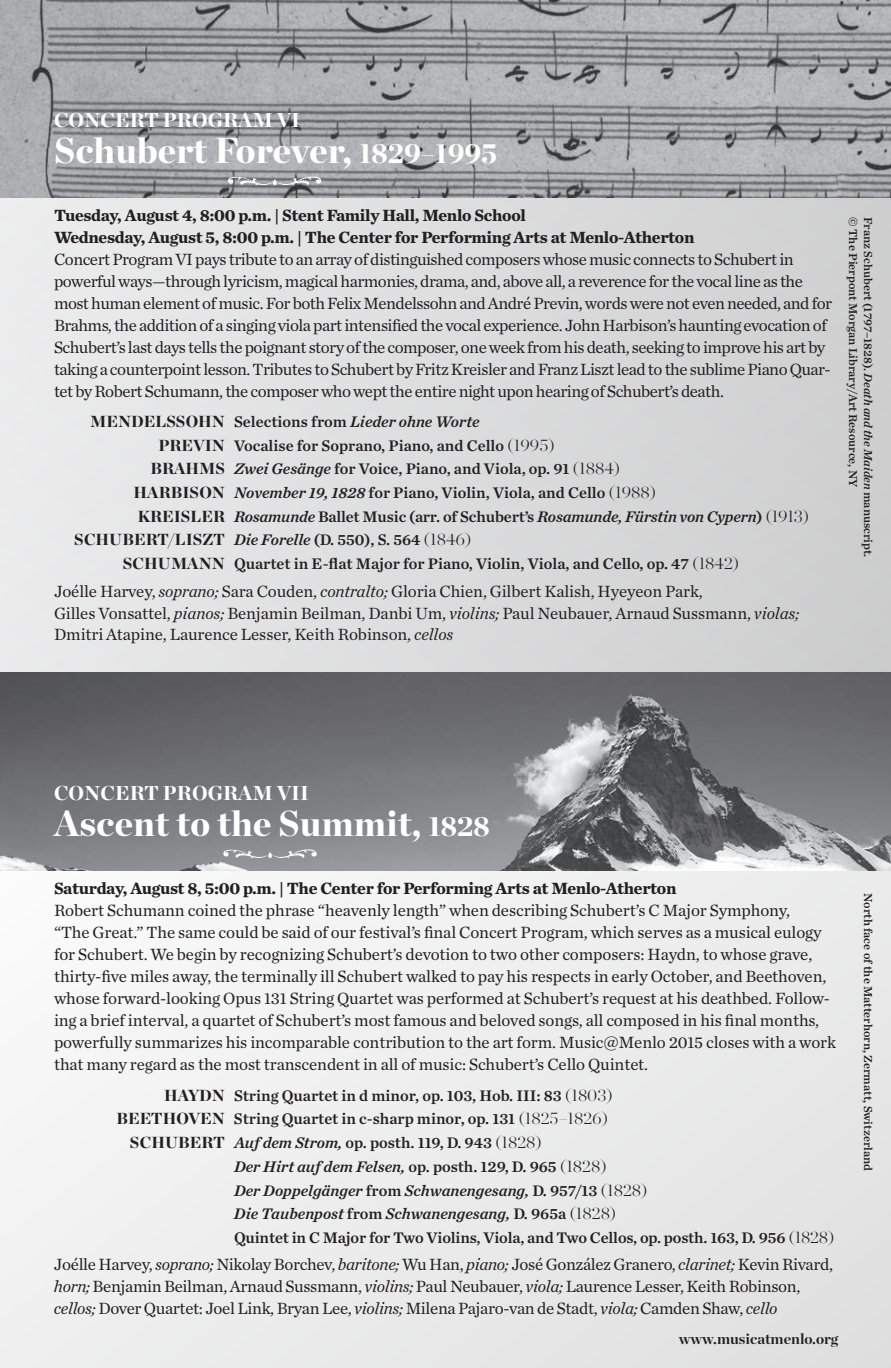
<style>
.page{position:relative;width:891px;height:1368px;background:#fff}
.page>*{position:absolute;margin:0;border:0;box-sizing:border-box;transform-origin:0 0}
.t1{font:900 36px "Chronicle Display";color:#fff}
.t2{font:900 20px "Chronicle Display";color:#fff}
.t3{font:17px/22px "Chronicle Text G1";letter-spacing:-.02em;color:#231f20}
.t4{font:700 17px/22px "Chronicle Text G1";letter-spacing:-.02em;color:#231f20}
.t5{font:16px "Chronicle Text G1 Semi";color:#231f20}
.t6{font:italic 16px "Chronicle Text G1 Semi";color:#231f20}
.t7{font:900 16px "Chronicle Display";color:#231f20}
.t8{font:700 15px "Chronicle Display";color:#231f20}
.t9{font:12px/15px "Chronicle Text G1 Semi";color:#231f20}
.s1{font-size:28px}
.s2{font-family:"Chronicle Display";font-weight:900;font-style:normal}
.s3{font-style:normal}
.s4{font-family:"Chronicle Display";font-weight:900}
.s5{font-family:"Chronicle Display";font-weight:200;font-size:17px}
.s6{font-style:italic}
.s7{font-family:"Chronicle Display";font-weight:200;font-style:normal;font-size:17px}
.s8{font-family:"Chronicle Text G1 Semi";font-weight:400;font-style:italic}
.s9{font-family:"Chronicle Text G1 Semi";font-weight:400}
.s10{font-weight:200;font-size:17px}
</style>
<div class="page">
<div style="left:0;top:198px;width:891px;height:475px;background:linear-gradient(to right,#ececed,#cececf)"></div>
<div style="left:0;top:871px;width:891px;height:497px;background:#ededee"></div>
<img style="left:0;top:673px;width:891px;height:198px">
<img style="left:0;top:0;width:891px;height:198px">
<svg style="left:228px;top:177px;width:93px;height:9px"></svg>
<svg style="left:223px;top:849px;width:94px;height:9px"></svg>
<p class="t2" style="left:54px;top:103px;width:31px">CONCERT</p>
<p class="t2" style="left:163px;top:103px;width:31px">PROGRAM</p>
<p class="t2" style="left:277px;top:103px;width:25px">VI</p>
<h1 class="t1" style="left:54px;top:121px;width:444px">SCHUBERT FOREVER, <span class="s1">1829–1995</span></h1>
<p class="t4" style="left:54px;top:203px;width:642px">Tuesday, August 4, 8:00 p.m. | Stent Family Hall, Menlo School<br>Wednesday, August 5, 8:00 p.m. | The Center for Performing Arts at Menlo-Atherton</p>
<p class="t3" style="left:54px;top:247px;width:780px">Concert Program VI pays tribute to an array of distinguished composers whose music connects to Schubert in powerful ways—through lyricism, magical harmonies, drama, and, above all, a reverence for the vocal line as the most human element of music. For both Felix Mendelssohn and André Previn, words were not even needed, and for Brahms, the addition of a singing viola part intensified the vocal experience. John Harbison’s haunting evocation of Schubert’s last days tells the poignant story of the composer, one week from his death, seeking to improve his art by taking a counterpoint lesson. Tributes to Schubert by Fritz Kreisler and Franz Liszt lead to the sublime Piano Quar&shy;tet by Robert Schumann, the composer who wept the entire night upon hearing of Schubert’s death.</p>
<p class="t6" style="left:90px;top:409px;width:391px"><span class="s2">MENDELSSOHN</span> <span class="s3">Selections from</span> Lieder ohne Worte</p>
<p class="t5" style="left:158px;top:433px;width:398px"><span class="s4">PREVIN</span> Vocalise for Soprano, Piano, and Cello <span class="s5">(1995)</span></p>
<p class="t5" style="left:150px;top:456px;width:471px"><span class="s4">BRAHMS</span> <span class="s6">Zwei Gesänge</span> for Voice, Piano, and Viola, op. 91 <span class="s5">(1884)</span></p>
<p class="t5" style="left:134px;top:480px;width:524px"><span class="s4">HARBISON</span> <span class="s6">November 19, 1828</span> for Piano, Violin, Viola, and Cello <span class="s5">(1988)</span></p>
<p class="t6" style="left:138px;top:504px;width:673px"><span class="s2">KREISLER</span> Rosamunde <span class="s3">Ballet Music (arr. of Schubert’s</span> Rosamunde, Fürstin von Cypern<span class="s3">)</span> <span class="s7">(1913)</span></p>
<p class="t7" style="left:74px;top:527px;width:399px">SCHUBERT/LISZT <span class="s8">Die Forelle</span> <span class="s9">(D. 550), S. 564</span> <span class="s10">(1846)</span></p>
<p class="t5" style="left:123px;top:551px;width:618px"><span class="s4">SCHUMANN</span> Quartet in E-flat Major for Piano, Violin, Viola, and Cello, op. 47 <span class="s5">(1842)</span></p>
<p class="t3" style="left:54px;top:579px;width:747px">Joélle Harvey, <span class="s6">soprano;</span> Sara Couden, <span class="s6">contralto;</span> Gloria Chien, Gilbert Kalish, Hyeyeon Park,<br>Gilles Vonsattel, <span class="s6">pianos;</span> Benjamin Beilman, Danbi Um, <span class="s6">violins;</span> Paul Neubauer, Arnaud Sussmann, <span class="s6">violas;<br></span>Dmitri Atapine, Laurence Lesser, Keith Robinson, <span class="s6">cellos</span></p>
<p class="t9" style="left:876px;top:217px;width:341px;rotate:90deg">Franz Schubert (1797–1828). <span class="s6">Death and the Maiden</span> manuscript. © The Pierpont Morgan Library/Art Resource, NY</p>
<p class="t2" style="left:54px;top:776px;width:31px">CONCERT</p>
<p class="t2" style="left:163px;top:776px;width:31px">PROGRAM</p>
<p class="t2" style="left:277px;top:776px;width:34px">VII</p>
<h1 class="t1" style="left:54px;top:794px;width:437px">ASCENT TO THE SUMMIT, <span class="s1">1828</span></h1>
<p class="t4" style="left:54px;top:876px;width:624px">Saturday, August 8, 5:00 p.m. | The Center for Performing Arts at Menlo-Atherton</p>
<p class="t3" style="left:54px;top:898px;width:784px">Robert Schumann coined the phrase “heavenly length” when describing Schubert’s C Major Symphony,<br>“The Great.” The same could be said of our festival’s final Concert Program, which serves as a musical eulogy for Schubert. We begin by recognizing Schubert’s devotion to two other composers: Haydn, to whose grave, thirty-five miles away, the terminally ill Schubert walked to pay his respects in early October, and Beethoven, whose forward-looking Opus 131 String Quartet was performed at Schubert’s request at his deathbed. Follow&shy;ing a brief interval, a quartet of Schubert’s most famous and beloved songs, all composed in his final months, powerfully summarizes his incomparable contribution to the art form. Music@Menlo 2015 closes with a work that many regard as the most transcendent in all of music: Schubert’s Cello Quintet.</p>
<p class="t5" style="left:164px;top:1083px;width:450px"><span class="s4">HAYDN</span> String Quartet in d minor, op. 103, Hob. III: 83 <span class="s5">(1803)</span></p>
<p class="t5" style="left:117px;top:1107px;width:493px"><span class="s4">BEETHOVEN</span> String Quartet in c-sharp minor, op. 131 <span class="s5">(1825–1826)</span></p>
<p class="t5" style="left:130px;top:1130px;width:414px"><span class="s4">SCHUBERT</span> <span class="s6">Auf dem Strom,</span> op. posth. 119, D. 943 <span class="s5">(1828)</span></p>
<p class="t6" style="left:234px;top:1154px;width:374px">Der Hirt auf dem Felsen, <span class="s3">op. posth. 129, D. 965</span> <span class="s7">(1828)</span></p>
<p class="t6" style="left:234px;top:1178px;width:415px">Der Doppelgänger <span class="s3">from</span> Schwanengesang, <span class="s3">D. 957/13</span> <span class="s7">(1828)</span></p>
<p class="t6" style="left:234px;top:1201px;width:384px">Die Taubenpost <span class="s3">from</span> Schwanengesang, <span class="s3">D. 965a</span> <span class="s7">(1828)</span></p>
<p class="t5" style="left:234px;top:1225px;width:602px">Quintet in C Major for Two Violins, Viola, and Two Cellos, op. posth. 163, D. 956 <span class="s5">(1828)</span></p>
<p class="t3" style="left:54px;top:1253px;width:781px">Joélle Harvey, <span class="s6">soprano;</span> Nikolay Borchev, <span class="s6">baritone;</span> Wu Han, <span class="s6">piano;</span> José González Granero, <span class="s6">clarinet;</span> Kevin Rivard, <span class="s6">horn;</span> Benjamin Beilman, Arnaud Sussmann, <span class="s6">violins;</span> Paul Neubauer, <span class="s6">viola;</span> Laurence Lesser, Keith Robinson, <span class="s6">cellos;</span> Dover Quartet: Joel Link, Bryan Lee, <span class="s6">violins;</span> Milena Pajaro-van de Stadt, <span class="s6">viola;</span> Camden Shaw, <span class="s6">cello</span></p>
<p class="t8" style="left:679px;top:1327px;width:161px">www.musicatmenlo.org</p>
<p class="t9" style="left:876px;top:893px;width:279px;rotate:90deg">North face of the Matterhorn, Zermatt, Switzerland</p>
</div>
